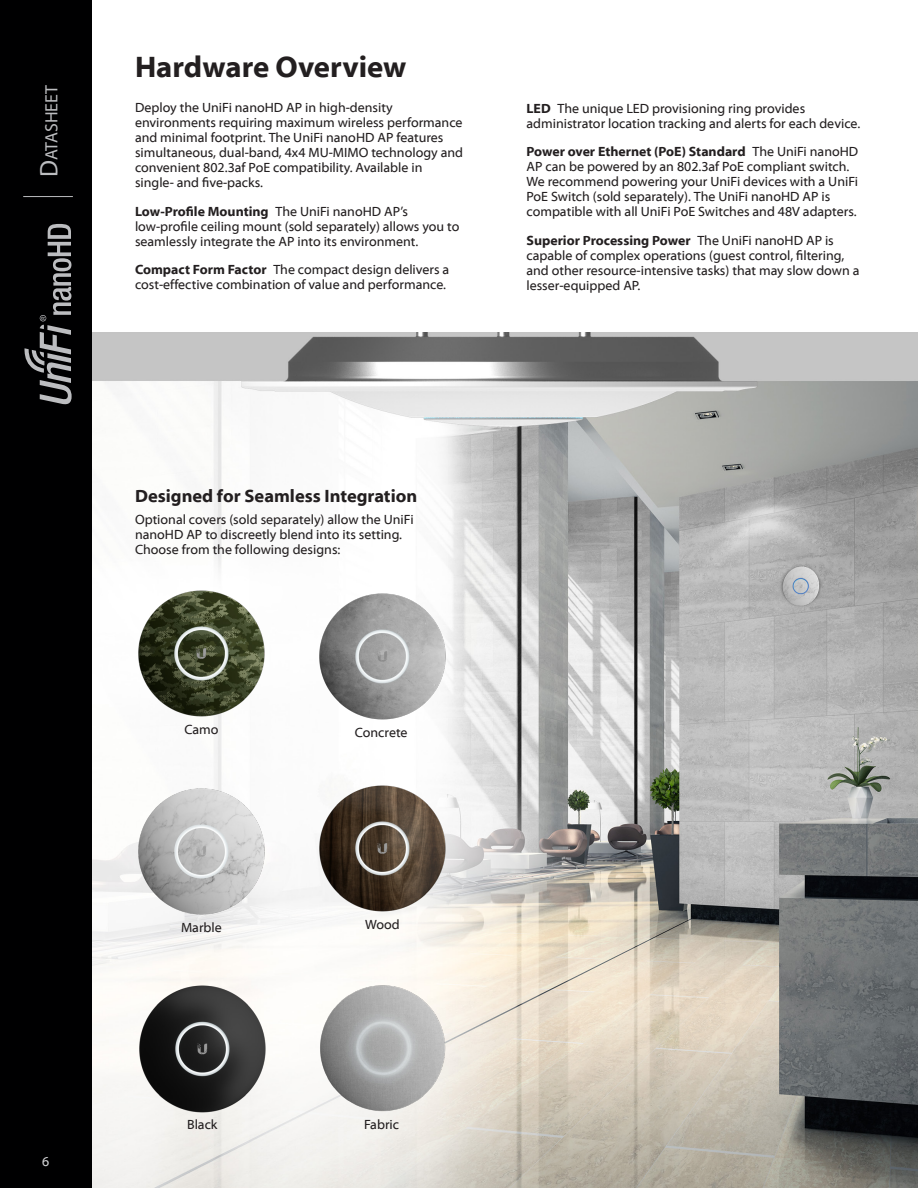
<style>
.page{position:relative;width:918px;height:1188px;background:#fff}
.page>*{position:absolute;margin:0;border:0;box-sizing:border-box;transform-origin:0 0}
.Heading_1{font:700 30px "Myriad Web Pro";color:#231f20}
.Heading_2{font:700 18px "Myriad Web Pro";color:#231f20}
.t1{font:17.85px "Myriad Pro";color:#bcbdc0}
.Options{font:13.5px/15px "Myriad Web Pro";color:#231f20}
.Body{font:13.5px/15px "Myriad Web Pro";color:#231f20}
.t2{font:13.5px "Myriad Web Pro";color:#d1d2d4}
.s1{font-size:25.5px}
.s2{font-weight:700}
</style>
<div class="page">
<img style="left:92px;top:333px;width:826px;height:855px">
<img style="left:135px;top:589px;width:133px;height:130px">
<img style="left:316px;top:784px;width:133px;height:130px">
<img style="left:135px;top:787px;width:133px;height:130px">
<img style="left:316px;top:592px;width:133px;height:130px">
<img style="left:316px;top:984px;width:133px;height:128px">
<img style="left:136px;top:984px;width:133px;height:131px">
<div style="left:0;top:0;width:92px;height:1188px;background:#000001"></div>
<hr style="left:23px;top:196px;width:50px;height:1px;background:#bcbdc0">
<svg style="left:25px;top:224px;width:47px;height:180px"></svg>
<h3 class="t1" style="left:41px;top:177px;width:94px;rotate:-90deg"><span class="s1">D</span>atasheet</h3>
<p class="Heading_1" style="left:135px;top:50px;width:273px">Hardware Overview</p>
<p class="Body" style="left:135px;top:100px;width:330px">Deploy the UniFi nanoHD AP in high-density environments requiring maximum wireless performance and minimal footprint. The UniFi nanoHD AP features simultaneous, dual-band, 4x4 MU-MIMO technology and convenient 802.3af PoE compatibility. Available in single- and five‑packs.</p>
<p class="Options" style="left:135px;top:204px;width:326px"><span class="s2">Low-Profile Mounting</span> The UniFi nanoHD AP’s low‑profile ceiling mount (sold separately) allows you to seamlessly integrate the AP into its environment.</p>
<p class="Options" style="left:135px;top:262px;width:316px"><span class="s2">Compact Form Factor</span> The compact design delivers a cost-effective combination of value and performance.</p>
<p class="Options" style="left:526px;top:101px;width:335px"><span class="s2">LED</span> The unique LED provisioning ring provides administrator location tracking and alerts for each device.</p>
<p class="Options" style="left:526px;top:145px;width:333px"><span class="s2">Power over Ethernet (PoE) Standard</span> The UniFi nanoHD AP can be powered by an 802.3af PoE compliant switch.<br>We recommend powering your UniFi devices with a UniFi PoE Switch (sold separately). The UniFi nanoHD AP is compatible with all UniFi PoE Switches and 48V adapters.</p>
<p class="Options" style="left:526px;top:233px;width:335px"><span class="s2">Superior Processing Power</span> The UniFi nanoHD AP is capable of complex operations (guest control, filtering, and other resource-intensive tasks) that may slow down a lesser-equipped AP.</p>
<p class="t2" style="left:42px;top:1154px;width:9px">6</p>
<p class="Heading_2" style="left:135px;top:486px;width:284px">Designed for Seamless Integration</p>
<p class="Body" style="left:135px;top:512px;width:280px">Optional covers (sold separately) allow the UniFi nanoHD AP to discreetly blend into its setting.<br>Choose from the following designs:</p>
<p class="Body" style="left:184px;top:722px;width:36px">Camo</p>
<p class="Body" style="left:355px;top:725px;width:54px">Concrete</p>
<p class="Body" style="left:181px;top:920px;width:42px">Marble</p>
<p class="Body" style="left:365px;top:917px;width:36px">Wood</p>
<p class="Body" style="left:187px;top:1117px;width:32px">Black</p>
<p class="Body" style="left:364px;top:1117px;width:37px">Fabric</p>
</div>
